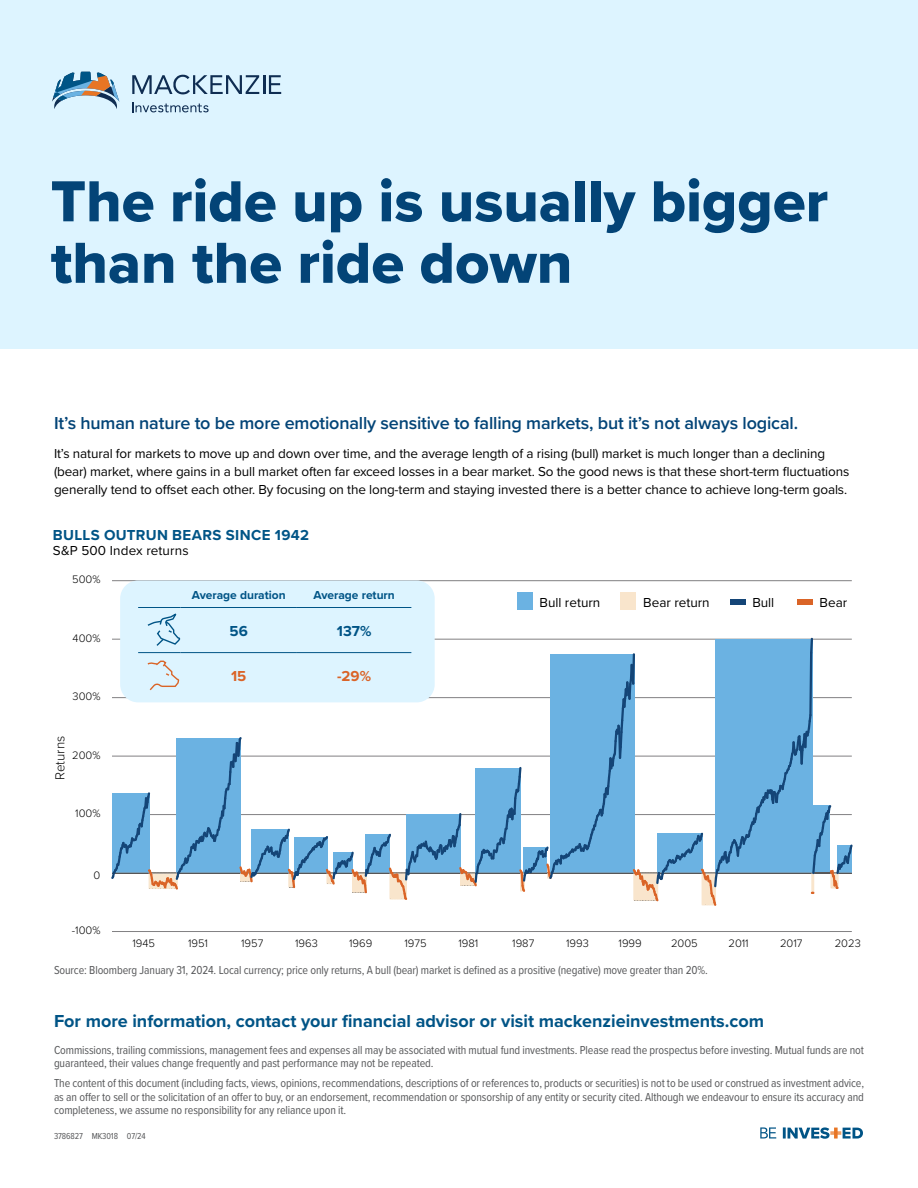
<style>
.page{position:relative;width:918px;height:1188px;background:#fff}
.page>*{position:absolute;margin:0;border:0;box-sizing:border-box;transform-origin:0 0}
.t1{font:60px "Proxima Nova Extrabld";color:#034477}
.body{font:600 18px "Proxima Nova";letter-spacing:-.01em;color:#034477}
.CTA{font:700 18px "Proxima Nova";color:#005486}
.H5_Chart_Titles{font:700 15px "Proxima Nova";letter-spacing:.025em;color:#005486}
.t2{font:700 15px "Proxima Nova";color:#da6327}
.body-2{font:13.5px/18px "Proxima Nova";letter-spacing:-.01em;color:#000}
.Chart_title{font:13.5px "Proxima Nova";letter-spacing:.01em;color:#000}
.t3{font:300 13.5px "Proxima Nova";color:#000}
.Disc{font:12px/13.5px "Proxima Nova Cond";letter-spacing:-.01em;color:#58595b}
.t4{font:700 12px "Proxima Nova";color:#005486}
.t5{font:300 11.25px "Proxima Nova";color:#000}
.t6{font:9px "Proxima Nova Cond";letter-spacing:-.01em;color:#58595b}
</style>
<div class="page">
<svg style="left:760px;top:1127px;width:103px;height:12px"></svg>
<svg style="left:830px;top:1131px;width:11px;height:4px"></svg>
<svg style="left:834px;top:1128px;width:4px;height:11px"></svg>
<div style="left:0;top:0;width:918px;height:349px;background:#ddf4ff"></div>
<svg style="left:132px;top:75px;width:149px;height:19px"></svg>
<svg style="left:132px;top:102px;width:77px;height:10px"></svg>
<svg style="left:52px;top:72px;width:67px;height:34px"></svg>
<hr style="left:112px;top:931px;width:740px;height:1px;background:#818082">
<hr style="left:112px;top:580px;width:740px;height:1px;background:#818082">
<div style="left:517px;top:592px;width:15px;height:18px;background:#6bb2e2"></div>
<div style="left:621px;top:592px;width:15px;height:18px;background:#f9e5cc"></div>
<div style="left:730px;top:600px;width:15px;height:5px;background:#144577"></div>
<div style="left:797px;top:600px;width:16px;height:5px;background:#da6427"></div>
<div style="left:120px;top:580px;width:315px;height:122px;background:#ddf4ff;border-radius:18px"></div>
<hr style="left:138px;top:607px;width:43px;height:1px;background:#005486">
<hr style="left:181px;top:607px;width:116px;height:1px;background:#005486">
<hr style="left:297px;top:607px;width:114px;height:1px;background:#005486">
<svg style="left:111px;top:614px;width:742px;height:292px"></svg>
<h1 class="t1" style="left:51px;top:157px;width:779px">The ride up is usually bigger</h1>
<h1 class="t1" style="left:51px;top:218px;width:523px">than the ride down</h1>
<p class="body" style="left:54px;top:410px;width:746px">It’s human nature to be more emotionally sensitive to falling markets, but it’s not always logical.</p>
<p class="body-2" style="left:54px;top:444px;width:797px">It’s natural for markets to move up and down over time, and the average length of a rising (bull) market is much longer than a declining (bear) market, where gains in a bull market often far exceed losses in a bear market. So the good news is that these short-term fluctuations generally tend to offset each other. By focusing on the long-term and staying invested there is a better chance to achieve long-term goals.</p>
<p class="H5_Chart_Titles" style="left:53px;top:524px;width:258px">BULLS OUTRUN BEARS SINCE 1942</p>
<p class="Chart_title" style="left:53px;top:540px;width:137px">S&amp;P 500 Index returns</p>
<p class="t5" style="left:72px;top:571px;width:30px">500%</p>
<p class="t5" style="left:73px;top:630px;width:29px">400%</p>
<p class="t5" style="left:73px;top:688px;width:29px">300%</p>
<p class="t3" style="left:50px;top:780px;width:46px;rotate:-90deg">Returns</p>
<p class="t5" style="left:72px;top:747px;width:30px">200%</p>
<p class="t5" style="left:75px;top:805px;width:27px">100%</p>
<p class="t5" style="left:94px;top:867px;width:8px">0</p>
<p class="t5" style="left:72px;top:922px;width:30px">-100%</p>
<p class="t4" style="left:192px;top:586px;width:96px">Average duration</p>
<p class="t4" style="left:313px;top:586px;width:83px">Average return</p>
<p class="H5_Chart_Titles" style="left:230px;top:620px;width:20px">56</p>
<p class="H5_Chart_Titles" style="left:337px;top:620px;width:36px">137%</p>
<p class="t2" style="left:231px;top:665px;width:17px">15</p>
<p class="t2" style="left:337px;top:665px;width:35px">-29%</p>
<p class="body-2" style="left:540px;top:593px;width:62px">Bull return</p>
<p class="body-2" style="left:643px;top:593px;width:68px">Bear return</p>
<p class="body-2" style="left:752px;top:593px;width:24px">Bull</p>
<p class="body-2" style="left:820px;top:593px;width:29px">Bear</p>
<p class="t5" style="left:133px;top:935px;width:24px">1945</p>
<p class="t5" style="left:188px;top:935px;width:22px">1951</p>
<p class="t5" style="left:241px;top:935px;width:24px">1957</p>
<p class="t5" style="left:295px;top:935px;width:24px">1963</p>
<p class="t5" style="left:349px;top:935px;width:25px">1969</p>
<p class="t5" style="left:404px;top:935px;width:24px">1975</p>
<p class="t5" style="left:458px;top:935px;width:21px">1981</p>
<p class="t5" style="left:512px;top:935px;width:24px">1987</p>
<p class="t5" style="left:566px;top:935px;width:24px">1993</p>
<p class="t5" style="left:619px;top:935px;width:25px">1999</p>
<p class="t5" style="left:671px;top:935px;width:28px">2005</p>
<p class="t5" style="left:728px;top:935px;width:22px">2011</p>
<p class="t5" style="left:780px;top:935px;width:24px">2017</p>
<p class="t5" style="left:835px;top:935px;width:28px">2023</p>
<p class="Disc" style="left:54px;top:963px;width:655px">Source: Bloomberg January 31, 2024. Local currency; price only returns, A bull (bear) market is defined as a prositive (negative) move greater than 20%.</p>
<p class="CTA" style="left:54px;top:1007px;width:712px">For more information, contact your financial advisor or visit mackenzieinvestments.com</p>
<p class="Disc" style="left:54px;top:1042px;width:812px">Commissions, trailing commissions, management fees and expenses all may be associated with mutual fund investments. Please read the prospectus before investing. Mutual funds are not guaranteed, their values change frequently and past performance may not be repeated.</p>
<p class="Disc" style="left:54px;top:1076px;width:812px;text-align:justify">The content of this document (including facts, views, opinions, recommendations, descriptions of or references to, products or securities) is not to be used or construed as investment advice, as an offer to sell or the solicitation of an offer to buy, or an endorsement, recommendation or sponsorship of any entity or security cited. Although we endeavour to ensure its accuracy and completeness, we assume no responsibility for any reliance upon it.</p>
<p class="t6" style="left:54px;top:1129px;width:93px">3786827 MK3018 07/24</p>
</div>
